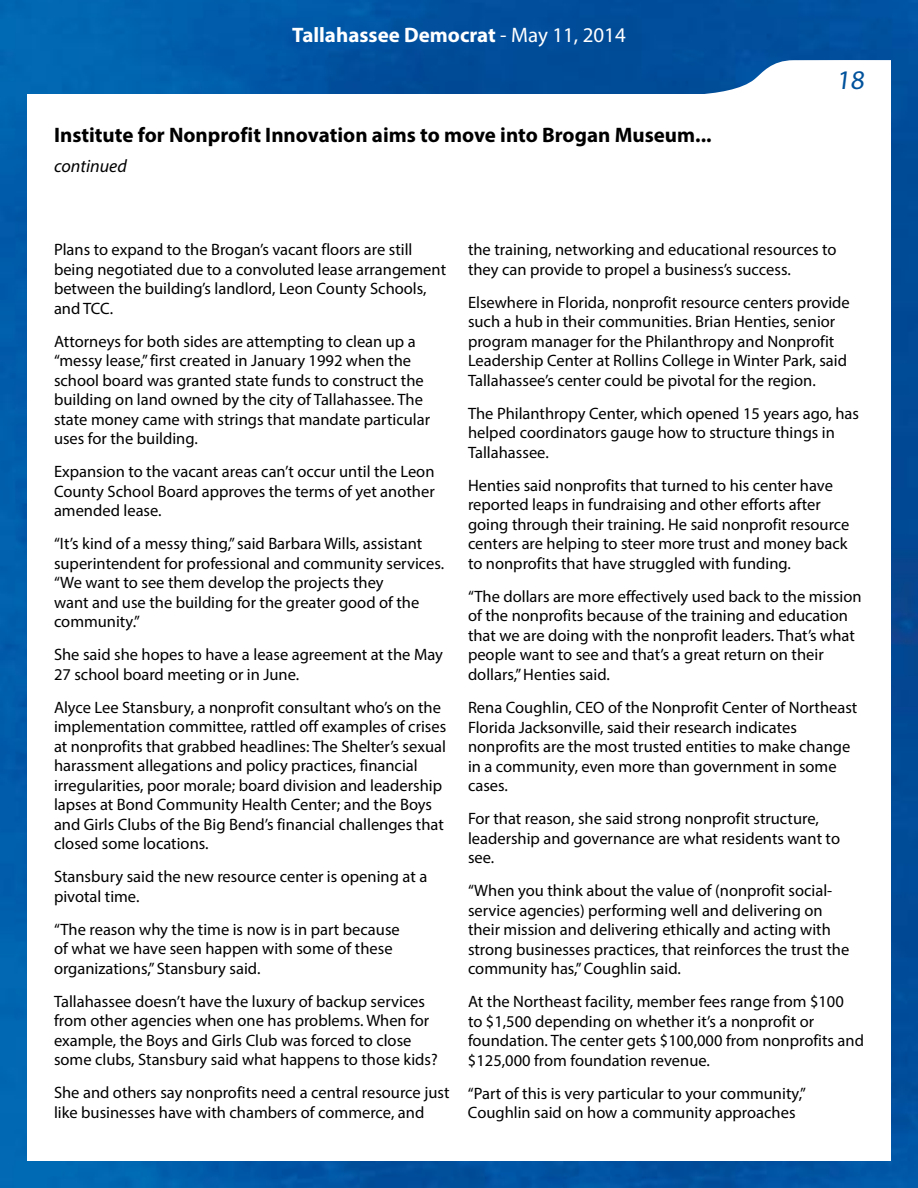
<style>
.page{position:relative;width:918px;height:1188px;background:#fff}
.page>*{position:absolute;margin:0;border:0;box-sizing:border-box;transform-origin:0 0}
.t1{font:27px "Myriad Pro";color:#00529c}
.t2{font:700 21px "Myriad Pro";color:#000}
.t3{font:700 21px "Myriad Pro";color:#fff}
.t4{font:italic 18px "Myriad Pro";color:#000}
.t5{font:16.5px/19.5px "Myriad Pro";color:#000}
.s1{font-weight:400}
</style>
<div class="page">
<img style="left:0;top:0;width:918px;height:1188px">
<div style="left:27px;top:94px;width:864px;height:1067px;background:#fff"></div>
<svg style="left:626px;top:60px;width:265px;height:34px"></svg>
<p class="t3" style="left:292px;top:22px;width:335px">Tallahassee Democrat <span class="s1">- May 11, 2014</span></p>
<p class="t2" style="left:54px;top:121px;width:659px">Institute for Nonprofit Innovation aims to move into Brogan Museum...</p>
<p class="t4" style="left:54px;top:155px;width:74px">continued</p>
<h1 class="t1" style="left:836px;top:64px;width:33px">18</h1>
<p class="t5" style="left:54px;top:240px;width:394px">Plans to expand to the Brogan’s vacant floors are still being negotiated due to a convoluted lease arrangement between the building’s landlord, Leon County Schools, and TCC.</p>
<p class="t5" style="left:54px;top:331px;width:378px">Attorneys for both sides are attempting to clean up a “messy lease,”first created in January 1992 when the school board was granted state funds to construct the building on land owned by the city of Tallahassee. The state money came with strings that mandate particular uses for the building.</p>
<p class="t5" style="left:54px;top:462px;width:382px;text-align:justify">Expansion to the vacant areas can’t occur until the Leon County School Board approves the terms of yet another amended lease.</p>
<p class="t5" style="left:54px;top:534px;width:392px">“It’s kind of a messy thing,”said Barbara Wills, assistant superintendent for professional and community services. “We want to see them develop the projects they<br>want and use the building for the greater good of the community.”</p>
<p class="t5" style="left:54px;top:645px;width:390px">She said she hopes to have a lease agreement at the May<br>27 school board meeting or in June.</p>
<p class="t5" style="left:54px;top:697px;width:394px">Alyce Lee Stansbury, a nonprofit consultant who’s on the implementation committee, rattled off examples of crises at nonprofits that grabbed headlines: The Shelter’s sexual harassment allegations and policy practices, financial irregularities, poor morale; board division and leadership lapses at Bond Community Health Center; and the Boys and Girls Clubs of the Big Bend’s financial challenges that closed some locations.</p>
<p class="t5" style="left:54px;top:867px;width:375px">Stansbury said the new resource center is opening at a pivotal time.</p>
<p class="t5" style="left:54px;top:919px;width:347px">“The reason why the time is now is in part because of what we have seen happen with some of these organizations,” Stansbury said.</p>
<p class="t5" style="left:54px;top:991px;width:385px">Tallahassee doesn’t have the luxury of backup services from other agencies when one has problems. When for example, the Boys and Girls Club was forced to close some clubs, Stansbury said what happens to those kids?</p>
<p class="t5" style="left:54px;top:1083px;width:397px">She and others say nonprofits need a central resource just like businesses have with chambers of commerce, and</p>
<p class="t5" style="left:468px;top:240px;width:370px">the training, networking and educational resources to they can provide to propel a business’s success.</p>
<p class="t5" style="left:468px;top:292px;width:383px">Elsewhere in Florida, nonprofit resource centers provide such a hub in their communities. Brian Henties, senior program manager for the Philanthropy and Nonprofit Leadership Center at Rollins College in Winter Park, said Tallahassee’s center could be pivotal for the region.</p>
<p class="t5" style="left:468px;top:403px;width:393px">The Philanthropy Center, which opened 15 years ago, has helped coordinators gauge how to structure things in<br>Tallahassee.</p>
<p class="t5" style="left:468px;top:475px;width:383px">Henties said nonprofits that turned to his center have reported leaps in fundraising and other efforts after going through their training. He said nonprofit resource centers are helping to steer more trust and money back to nonprofits that have struggled with funding.</p>
<p class="t5" style="left:468px;top:586px;width:395px">“The dollars are more effectively used back to the mission of the nonprofits because of the training and education that we are doing with the nonprofit leaders. That’s what people want to see and that’s a great return on their dollars,” Henties said.</p>
<p class="t5" style="left:468px;top:697px;width:391px">Rena Coughlin, CEO of the Nonprofit Center of Northeast Florida Jacksonville, said their research indicates nonprofits are the most trusted entities to make change in a community, even more than government in some cases.</p>
<p class="t5" style="left:468px;top:808px;width:374px">For that reason, she said strong nonprofit structure, leadership and governance are what residents want to see.</p>
<p class="t5" style="left:468px;top:880px;width:383px">“When you think about the value of (nonprofit social&shy;service agencies) performing well and delivering on their mission and delivering ethically and acting with strong businesses practices, that reinforces the trust the community has,” Coughlin said.</p>
<p class="t5" style="left:468px;top:991px;width:397px">At the Northeast facility, member fees range from $100<br>to $1,500 depending on whether it’s a nonprofit or foundation. The center gets $100,000 from nonprofits and $125,000 from foundation revenue.</p>
<p class="t5" style="left:468px;top:1083px;width:340px">“Part of this is very particular to your community,”<br>Coughlin said on how a community approaches</p>
</div>
